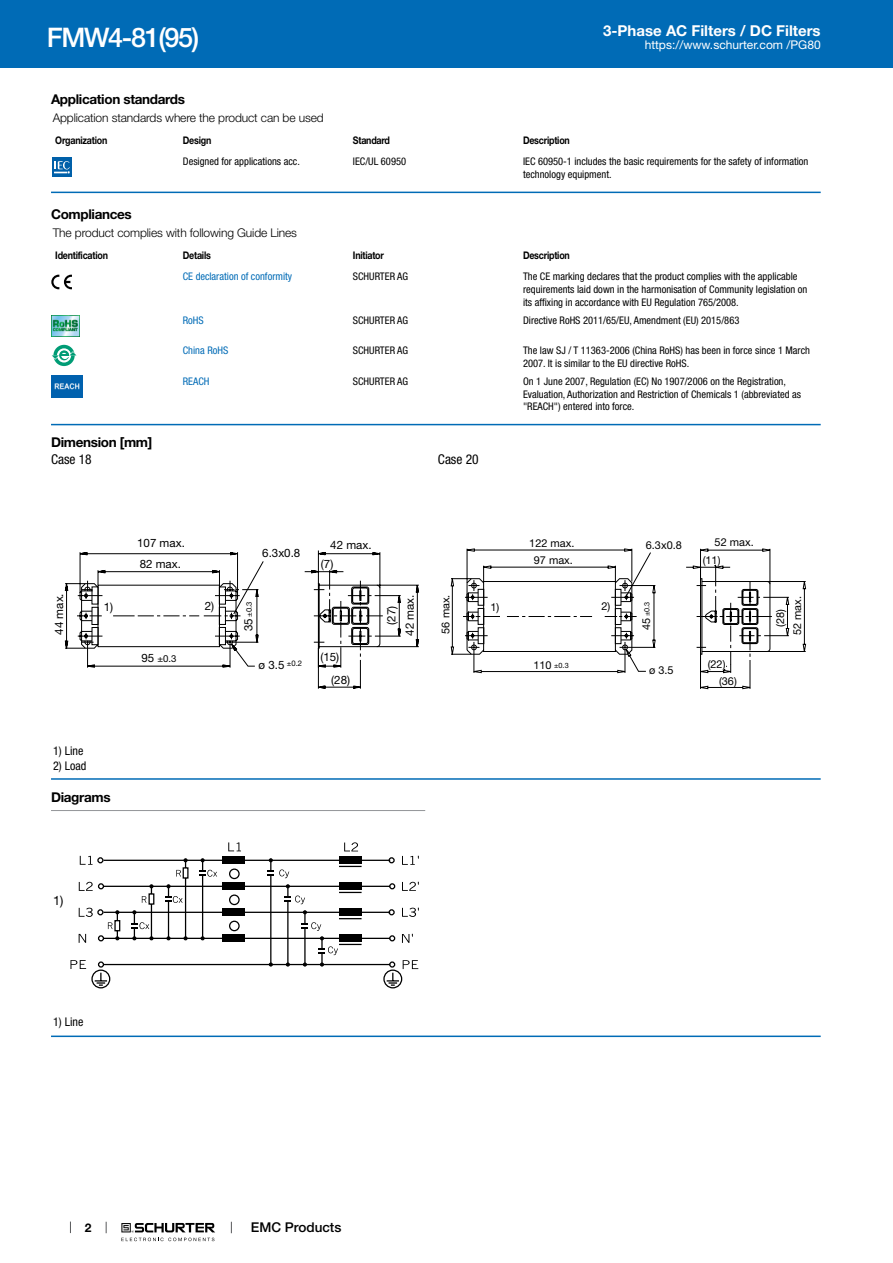
<style>
.page{position:relative;width:893px;height:1263px;background:#fff}
.page>*{position:absolute;margin:0;border:0;box-sizing:border-box;transform-origin:0 0}
.t1{font:500 27px "Helvetica Neue LT";letter-spacing:-.05em;color:#fff}
.t2{font:700 15px "Helvetica Neue LT";color:#fff}
.t3{font:700 13.5px "Helvetica Neue LT";letter-spacing:-.025em;color:#000}
.t4{font:condensed 13.5px "Helvetica Neue LT";color:#000}
.t5{font:500 13.5px "Helvetica Neue LT";color:#000}
.t6{font:12.75px "Helvetica Neue LT";color:#000}
.t7{font:300 12px "Helvetica Neue LT";letter-spacing:-.01em;color:#000}
.t8{font:12px "Helvetica Neue LT";color:#fff}
.t9{font:condensed 12px "Helvetica Neue LT";color:#000}
.t10{font:700 12px "Helvetica Neue LT";color:#000}
.t11{font:11.55px/20.9px "Helvetica Neue LT";color:#000}
.t12{font:10.95px/16.8px "Helvetica Neue LT";color:#000;text-align:center}
.t13{font:condensed 10.5px/12.6px "Helvetica Neue LT";color:#000}
.t14{font:700 10.5px "Helvetica Neue LT";letter-spacing:-.025em;color:#000;scale:.85 1}
.t15{font:condensed 10.5px "Helvetica Neue LT";color:#006bb6}
.t16{font:9.6px "Helvetica Neue LT";color:#000}
.t17{font:7.65px "Helvetica Neue LT";color:#000}
.t18{font:7.35px "Helvetica Neue LT";color:#000}
.s1{font-size:11.55px}
.s2{font-size:10.95px}
</style>
<div class="page">
<svg style="left:70px;top:1221px;width:1px;height:12px"></svg>
<svg style="left:121px;top:1223px;width:94px;height:18px"></svg>
<div style="left:0;top:0;width:893px;height:68px;background:#006bb6"></div>
<svg style="left:52px;top:157px;width:20px;height:20px"></svg>
<div style="left:52px;top:157px;width:19px;height:19px;background:#0060a9"></div>
<svg style="left:54px;top:161px;width:16px;height:13px"></svg>
<hr style="left:51px;top:192px;width:770px;height:1px;background:#006bb6">
<svg style="left:51px;top:275px;width:21px;height:14px"></svg>
<img style="left:51px;top:315px;width:29px;height:21px">
<svg style="left:53px;top:345px;width:22px;height:21px"></svg>
<svg style="left:57px;top:348px;width:14px;height:14px"></svg>
<svg style="left:52px;top:351px;width:25px;height:9px"></svg>
<img style="left:51px;top:376px;width:32px;height:21px">
<hr style="left:51px;top:424px;width:770px;height:1px;background:#006bb6">
<svg style="left:65px;top:550px;width:355px;height:139px"></svg>
<svg style="left:81px;top:561px;width:300px;height:88px"></svg>
<svg style="left:451px;top:548px;width:355px;height:141px"></svg>
<svg style="left:466px;top:552px;width:305px;height:103px"></svg>
<hr style="left:51px;top:778px;width:770px;height:2px;background:#006bb6">
<hr style="left:51px;top:810px;width:374px;height:1px;background:#939598">
<svg style="left:70px;top:842px;width:349px;height:146px"></svg>
<hr style="left:51px;top:1035px;width:770px;height:2px;background:#006bb6">
<h1 class="t1" style="left:47px;top:21px;width:154px">FMW4-81(95)</h1>
<h2 class="t2" style="left:603px;top:21px;width:219px">3-Phase AC Filters / DC Filters</h2>
<p class="t8" style="left:645px;top:38px;width:178px">https://www.schurter.com /PG80</p>
<p class="t3" style="left:51px;top:91px;width:135px">Application standards</p>
<p class="t7" style="left:53px;top:110px;width:272px">Application standards where the product can be used</p>
<p class="t14" style="left:55px;top:134px;width:63px">Organization</p>
<p class="t14" style="left:183px;top:134px;width:35px">Design</p>
<p class="t14" style="left:353px;top:134px;width:45px">Standard</p>
<p class="t14" style="left:523px;top:134px;width:57px">Description</p>
<p class="t13" style="left:183px;top:155px;width:119px">Designed for applications acc.</p>
<p class="t13" style="left:353px;top:155px;width:55px">IEC/UL 60950</p>
<p class="t13" style="left:523px;top:155px;width:287px">IEC 60950-1 includes the basic requirements for the safety of information technology equipment.</p>
<p class="t3" style="left:51px;top:206px;width:82px">Compliances</p>
<p class="t7" style="left:53px;top:226px;width:246px">The product complies with following Guide Lines</p>
<p class="t14" style="left:55px;top:249px;width:64px">Identification</p>
<p class="t14" style="left:183px;top:249px;width:35px">Details</p>
<p class="t14" style="left:353px;top:249px;width:38px">Initiator</p>
<p class="t14" style="left:523px;top:249px;width:57px">Description</p>
<p class="t15" style="left:183px;top:271px;width:111px">CE declaration of conformity</p>
<p class="t13" style="left:353px;top:270px;width:57px">SCHURTER AG</p>
<p class="t13" style="left:523px;top:270px;width:286px">The CE marking declares that the product complies with the applicable requirements laid down in the harmonisation of Community legislation on its affixing in accordance with EU Regulation 765/2008.</p>
<p class="t15" style="left:183px;top:314px;width:22px">RoHS</p>
<p class="t13" style="left:353px;top:314px;width:57px">SCHURTER AG</p>
<p class="t13" style="left:523px;top:314px;width:218px">Directive RoHS 2011/65/EU, Amendment (EU) 2015/863</p>
<p class="t15" style="left:183px;top:344px;width:47px">China RoHS</p>
<p class="t13" style="left:353px;top:344px;width:57px">SCHURTER AG</p>
<p class="t13" style="left:523px;top:344px;width:289px">The law SJ / T 11363-2006 (China RoHS) has been in force since 1 March<br>2007. It is similar to the EU directive RoHS.</p>
<p class="t15" style="left:183px;top:375px;width:28px">REACH</p>
<p class="t13" style="left:353px;top:375px;width:57px">SCHURTER AG</p>
<p class="t13" style="left:523px;top:375px;width:279px">On 1 June 2007, Regulation (EC) No 1907/2006 on the Registration,<br>Evaluation, Authorization and Restriction of Chemicals 1 (abbreviated as "REACH") entered into force.</p>
<p class="t3" style="left:51px;top:434px;width:103px">Dimension [mm]</p>
<p class="t4" style="left:51px;top:452px;width:42px">Case 18</p>
<p class="t4" style="left:438px;top:452px;width:42px">Case 20</p>
<p class="t11" style="left:137px;top:532px;width:49px">107 max.<br>82 max.</p>
<p class="t11" style="left:262px;top:543px;width:40px">6.3x0.8</p>
<p class="t11" style="left:321px;top:536px;width:52px;line-height:18.6px;text-indent:9px">42 max. (7)</p>
<p class="t12" style="left:529px;top:534px;width:47px">122 max.</p>
<p class="t12" style="left:646px;top:537px;width:38px">6.3x0.8</p>
<p class="t12" style="left:534px;top:552px;width:41px">97 max.</p>
<p class="t12" style="left:715px;top:534px;width:41px">52 max.</p>
<p class="t12" style="left:703px;top:551px;width:19px">(11)</p>
<p class="t11" style="left:48px;top:635px;width:43px;rotate:-90deg">44 max.</p>
<p class="t11" style="left:104px;top:596px;width:11px">1)</p>
<p class="t11" style="left:205px;top:595px;width:11px">2)</p>
<p class="t17" style="left:245px;top:631px;width:31px;rotate:-90deg"><span class="s1">35</span> ±0.3</p>
<p class="t11" style="left:141px;top:647px;width:14px">95</p>
<p class="t16" style="left:157px;top:652px;width:21px">±0.3</p>
<p class="t11" style="left:259px;top:654px;width:45px">ø 3.5 <sup>±0.2</sup></p>
<p class="t11" style="left:331px;top:645px;width:20px;line-height:23.1px;text-indent:-11px">(15) (28)</p>
<p class="t11" style="left:382px;top:636px;width:43px;line-height:18.3px;text-align:center;rotate:-90deg">(27)<br>42 max.</p>
<p class="t12" style="left:437px;top:634px;width:41px;rotate:-90deg">56 max.</p>
<p class="t12" style="left:772px;top:635px;width:41px;rotate:-90deg">(28)<br>52 max.</p>
<p class="t18" style="left:533px;top:661px;width:37px"><span class="s2">110</span> ±0.3</p>
<p class="t12" style="left:490px;top:598px;width:10px">1)</p>
<p class="t12" style="left:602px;top:598px;width:10px">2)</p>
<p class="t18" style="left:642px;top:616px;width:16px;rotate:-90deg">±0.3</p>
<p class="t12" style="left:638px;top:630px;width:14px;rotate:-90deg">45</p>
<p class="t12" style="left:708px;top:655px;width:19px">(22)</p>
<p class="t12" style="left:649px;top:662px;width:26px">ø 3.5</p>
<p class="t12" style="left:719px;top:672px;width:19px">(36)</p>
<p class="t9" style="left:53px;top:744px;width:32px">1) Line</p>
<p class="t9" style="left:53px;top:758px;width:35px">2) Load</p>
<p class="t3" style="left:51px;top:788px;width:61px">Diagrams</p>
<p class="t6" style="left:53px;top:893px;width:12px">1)</p>
<p class="t9" style="left:53px;top:1015px;width:32px">1) Line</p>
<p class="t10" style="left:85px;top:1220px;width:8px">2</p>
<p class="t5" style="left:251px;top:1219px;width:92px">EMC Products</p>
</div>
